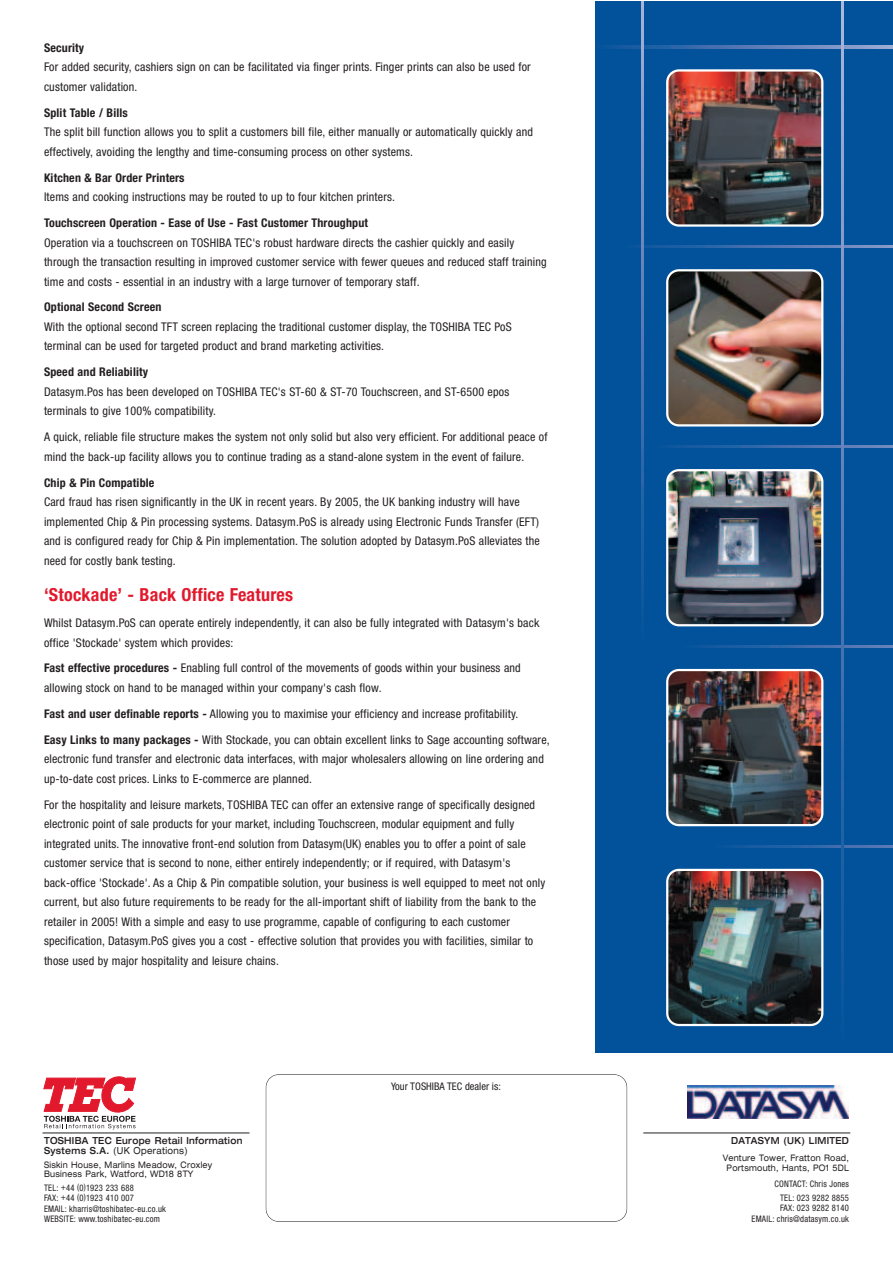
<style>
.page{position:relative;width:893px;height:1263px;background:#fff}
.page>*{position:absolute;margin:0;border:0;box-sizing:border-box;transform-origin:0 0}
.t1{font:700 condensed 18px "Helvetica Neue";letter-spacing:.015em;color:#e2192c}
.t2{font:condensed 12px/19.5px "Helvetica Neue";letter-spacing:.015em;color:#231f20}
.t3{font:700 condensed 12px "Helvetica Neue";letter-spacing:.015em;color:#231f20}
.t4{font:condensed 10.5px "Helvetica Neue";color:#231f20}
.t5{font:500 expanded 9.75px/10.5px "Helvetica Neue";letter-spacing:.035em;color:#231f20;scale:.85 1}
.t6{font:condensed 9px/10.5px "Helvetica Neue";letter-spacing:.025em;color:#231f20;text-align:right;scale:.95 1}
.t7{font:expanded 9px/9.8px "Helvetica Neue";letter-spacing:.035em;color:#231f20;scale:.85 1}
.s1{font-weight:700}
.s2{font-weight:400}
</style>
<div class="page">
<div style="left:595px;top:1px;width:297px;height:1052px;background:#01529a"></div>
<svg style="left:44px;top:1076px;width:92px;height:53px"></svg>
<hr style="left:43px;top:1133px;width:206px;height:1px;background:#231f20">
<img style="left:687px;top:1085px;width:162px;height:33px">
<hr style="left:643px;top:1133px;width:207px;height:1px;background:#231f20">
<img style="left:666px;top:69px;width:157px;height:158px">
<img style="left:666px;top:269px;width:157px;height:157px">
<img style="left:666px;top:469px;width:157px;height:157px">
<img style="left:666px;top:869px;width:157px;height:157px">
<img style="left:666px;top:669px;width:157px;height:157px">
<svg style="left:610px;top:46px;width:282px;height:2px"></svg>
<svg style="left:640px;top:246px;width:252px;height:2px"></svg>
<svg style="left:671px;top:446px;width:221px;height:2px"></svg>
<svg style="left:701px;top:646px;width:191px;height:2px"></svg>
<svg style="left:730px;top:845px;width:162px;height:2px"></svg>
<svg style="left:642px;top:1px;width:2px;height:610px"></svg>
<svg style="left:842px;top:1px;width:2px;height:998px;background:#5c81b9"></svg>
<div style="left:266px;top:1074px;width:361px;height:148px;border:1px solid #231f20;border-radius:13px"></div>
<p class="t3" style="left:44px;top:43px;width:42px">Security</p>
<p class="t2" style="left:44px;top:58px;width:488px">For added security, cashiers sign on can be facilitated via finger prints. Finger prints can also be used for customer validation.</p>
<p class="t3" style="left:44px;top:108px;width:85px">Split Table / Bills</p>
<p class="t2" style="left:44px;top:123px;width:491px">The split bill function allows you to split a customers bill file, either manually or automatically quickly and effectively, avoiding the lengthy and time-consuming process on other systems.</p>
<p class="t3" style="left:44px;top:173px;width:142px">Kitchen &amp; Bar Order Printers</p>
<p class="t2" style="left:44px;top:188px;width:352px">Items and cooking instructions may be routed to up to four kitchen printers.</p>
<p class="t3" style="left:44px;top:218px;width:326px">Touchscreen Operation - Ease of Use - Fast Customer Throughput</p>
<p class="t2" style="left:44px;top:234px;width:504px">Operation via a touchscreen on TOSHIBA TEC's robust hardware directs the cashier quickly and easily through the transaction resulting in improved customer service with fewer queues and reduced staff training time and costs - essential in an industry with a large turnover of temporary staff.</p>
<p class="t3" style="left:44px;top:303px;width:119px">Optional Second Screen</p>
<p class="t2" style="left:44px;top:318px;width:469px">With the optional second TFT screen replacing the traditional customer display, the TOSHIBA TEC PoS terminal can be used for targeted product and brand marketing activities.</p>
<p class="t3" style="left:44px;top:368px;width:106px">Speed and Reliability</p>
<p class="t2" style="left:44px;top:383px;width:467px">Datasym.Pos has been developed on TOSHIBA TEC's ST-60 &amp; ST-70 Touchscreen, and ST-6500 epos terminals to give 100% compatibility.</p>
<p class="t2" style="left:44px;top:428px;width:505px">A quick, reliable file structure makes the system not only solid but also very efficient. For additional peace of mind the back-up facility allows you to continue trading as a stand-alone system in the event of failure.</p>
<p class="t3" style="left:44px;top:478px;width:112px">Chip &amp; Pin Compatible</p>
<p class="t2" style="left:44px;top:493px;width:497px">Card fraud has risen significantly in the UK in recent years. By 2005, the UK banking industry will have implemented Chip &amp; Pin processing systems. Datasym.PoS is already using Electronic Funds Transfer (EFT) and is configured ready for Chip &amp; Pin implementation. The solution adopted by Datasym.PoS alleviates the need for costly bank testing.</p>
<h1 class="t1" style="left:44px;top:588px;width:251px">‘Stockade’ - Back Office Features</h1>
<p class="t2" style="left:44px;top:614px;width:497px">Whilst Datasym.PoS can operate entirely independently, it can also be fully integrated with Datasym's back office 'Stockade' system which provides:</p>
<p class="t2" style="left:44px;top:659px;width:478px"><span class="s1">Fast effective procedures -</span> Enabling full control of the movements of goods within your business and allowing stock on hand to be managed within your company's cash flow.</p>
<p class="t2" style="left:44px;top:702px;width:507px;line-height:26px"><span class="s1">Fast and user definable reports -</span> Allowing you to maximise your efficiency and increase profitability.<br><span class="s1">Easy Links to many packages -</span> With Stockade, you can obtain excellent links to Sage accounting software,</p>
<p class="t2" style="left:44px;top:750px;width:501px">electronic fund transfer and electronic data interfaces, with major wholesalers allowing on line ordering and up-to-date cost prices. Links to E-commerce are planned.</p>
<p class="t2" style="left:44px;top:795px;width:503px">For the hospitality and leisure markets, TOSHIBA TEC can offer an extensive range of specifically designed electronic point of sale products for your market, including Touchscreen, modular equipment and fully integrated units. The innovative front-end solution from Datasym(UK) enables you to offer a point of sale customer service that is second to none, either entirely independently; or if required, with Datasym's back-office 'Stockade'. As a Chip &amp; Pin compatible solution, your business is well equipped to meet not only current, but also future requirements to be ready for the all-important shift of liability from the bank to the retailer in 2005! With a simple and easy to use programme, capable of configuring to each customer specification, Datasym.PoS gives you a cost - effective solution that provides you with facilities, similar to those used by major hospitality and leisure chains.</p>
<p class="t5" style="left:44px;top:1136px;width:235px">TOSHIBA TEC Europe Retail Information<br>Systems S.A. <span class="s2">(UK Operations)</span></p>
<p class="t7" style="left:44px;top:1160px;width:200px">Siskin House, Marlins Meadow, Croxley<br>Business Park, Watford, WD18 8TY</p>
<p class="t6" style="left:44px;top:1183px;width:130px;text-align:left">TEL: +44 (0)1923 233 688<br>FAX: +44 (0)1923 410 007<br>EMAIL: kharris@toshibatec-eu.co.uk<br>WEBSITE: www.toshibatec-eu.com</p>
<p class="t4" style="left:391px;top:1083px;width:111px">Your TOSHIBA TEC dealer is:</p>
<p class="t5" style="left:731px;top:1136px;width:140px">DATASYM (UK) LIMITED</p>
<p class="t7" style="left:723px;top:1154px;width:150px;text-align:center">Venture Tower, Fratton Road,<br>Portsmouth, Hants, PO1 5DL</p>
<p class="t6" style="left:774px;top:1178px;width:80px;line-height:13.6px">CONTACT: Chris Jones<br>TEL: 023 9282 8855</p>
<p class="t6" style="left:752px;top:1204px;width:104px">FAX: 023 9282 8140<br>EMAIL: chris@datasym.co.uk</p>
</div>
